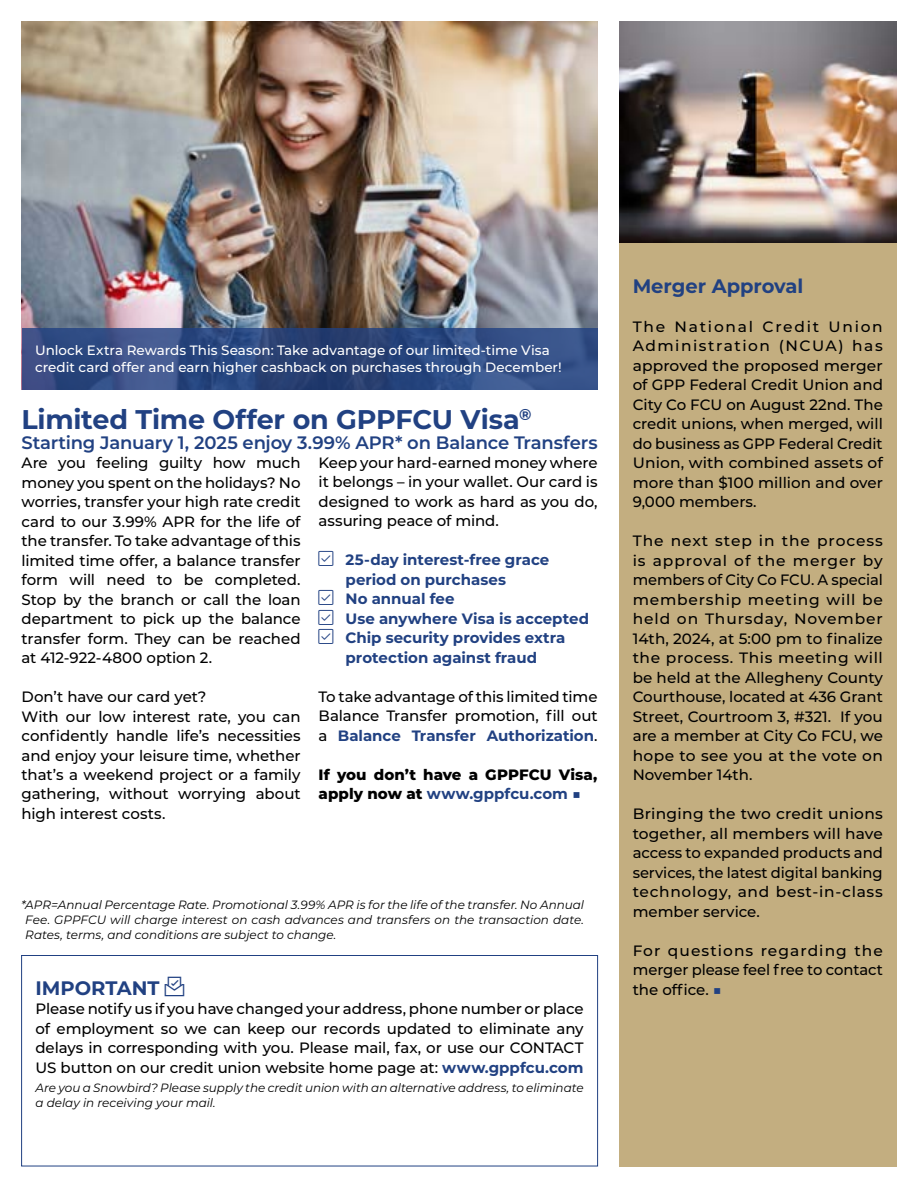
<style>
.page{position:relative;width:918px;height:1188px;background:#fff}
.page>*{position:absolute;margin:0;border:0;box-sizing:border-box;transform-origin:0 0}
.t1{font:700 27px "Montserrat";letter-spacing:-.01em;color:#214182}
.t2{font:700 19.5px "Montserrat";color:#214182}
.t3{font:600 18px "Montserrat";letter-spacing:-.01em;color:#214182}
.t4{font:500 15px/19.5px "Montserrat";letter-spacing:-.005em;color:#000;text-align:justify}
.t5{font:700 15px/19.5px "Montserrat";color:#214182}
.t6{font:800 15px/19.5px "Montserrat";color:#000}
.t7{font:500 13.5px/16.5px "Montserrat";color:#fff}
.t8{font:italic 12px/15px "Montserrat";color:#000}
.s1{font-weight:700;color:#214182}
</style>
<div class="page">
<img style="left:22px;top:22px;width:576px;height:306px">
<svg style="left:22px;top:328px;width:576px;height:62px;background:#304a80"></svg>
<div style="left:619px;top:243px;width:277px;height:923px;background:#c3ae80"></div>
<div style="left:21px;top:955px;width:577px;height:211px;border:1px solid #214182"></div>
<img style="left:619px;top:22px;width:277px;height:221px">
<p class="t7" style="left:35px;top:341px;width:528px">Unlock Extra Rewards This Season: Take advantage of our limited-time Visa credit card offer and earn higher cashback on purchases through December!</p>
<h1 class="t1" style="left:22px;top:400px;width:512px">Limited Time Offer on GPPFCU Visa<sup>®</sup></h1>
<p class="t3" style="left:22px;top:429px;width:578px">Starting January 1, 2025 enjoy 3.99% APR* on Balance Transfers</p>
<p class="t4" style="left:22px;top:452px;width:281px">Are you feeling guilty how much money you spent on the holidays? No worries, transfer your high rate credit card to our 3.99% APR for the life of the transfer. To take advantage of this limited time offer, a balance transfer form will need to be completed.<br>Stop by the branch or call the loan department to pick up the balance transfer form. They can be reached at 412-922-4800 option 2.</p>
<p class="t4" style="left:22px;top:686px;width:281px;text-align:left">Don’t have our card yet?<br>With our low interest rate, you can confidently handle life’s necessities and enjoy your leisure time, whether that’s a weekend project or a family gathering, without worrying about high interest costs.</p>
<p class="t4" style="left:319px;top:452px;width:281px">Keep your hard-earned money where it belongs – in your wallet. Our card is designed to work as hard as you do, assuring peace of mind.</p>
<p class="t5" style="left:346px;top:550px;width:245px">25-day interest-free grace period on purchases<br>No annual fee<br>Use anywhere Visa is accepted<br>Chip security provides extra protection against fraud</p>
<p class="t4" style="left:319px;top:686px;width:281px">To take advantage of this limited time Balance Transfer promotion, fill out a <span class="s1">Balance Transfer Authorization</span>.</p>
<p class="t6" style="left:319px;top:764px;width:280px">If you don’t have a GPPFCU Visa, apply now at <span class="s1">www.gppfcu.com ■</span></p>
<p class="t8" style="left:25px;top:896px;width:560px;text-align:justify;text-indent:-4px">*APR=Annual Percentage Rate. Promotional 3.99% APR is for the life of the transfer. No Annual Fee. GPPFCU will charge interest on cash advances and transfers on the transaction date.<br>Rates, terms, and conditions are subject to change.</p>
<h2 class="t2" style="left:633px;top:272px;width:172px">Merger Approval</h2>
<p class="t4" style="left:633px;top:316px;width:252px">The National Credit Union Administration (NCUA) has approved the proposed merger of GPP Federal Credit Union and City Co FCU on August 22nd. The credit unions, when merged, will do business as GPP Federal Credit Union, with combined assets of more than $100 million and over 9,000 members.</p>
<p class="t4" style="left:633px;top:530px;width:252px">The next step in the process is approval of the merger by members of City Co FCU. A special membership meeting will be held on Thursday, November 14th, 2024, at 5:00 pm to finalize the process. This meeting will be held at the Allegheny County Courthouse, located at 436 Grant Street, Courtroom 3, #321. If you are a member at City Co FCU, we hope to see you at the vote on November 14th.</p>
<p class="t4" style="left:633px;top:803px;width:252px">Bringing the two credit unions together, all members will have access to expanded products and services, the latest digital banking technology, and best-in-class member service.</p>
<p class="t4" style="left:633px;top:940px;width:252px">For questions regarding the merger please feel free to contact</p>
<h2 class="t2" style="left:35px;top:974px;width:126px">IMPORTANT</h2>
<p class="t4" style="left:633px;top:979px;width:91px">the office. <span class="s1">■</span></p>
<p class="t4" style="left:35px;top:998px;width:550px">Please notify us if you have changed your address, phone number or place of employment so we can keep our records updated to eliminate any delays in corresponding with you. Please mail, fax, or use our CONTACT US button on our credit union website home page at: <span class="s1">www.gppfcu.com</span></p>
<p class="t8" style="left:35px;top:1080px;width:550px">Are you a Snowbird? Please supply the credit union with an alternative address, to eliminate a delay in receiving your mail.</p>
</div>
